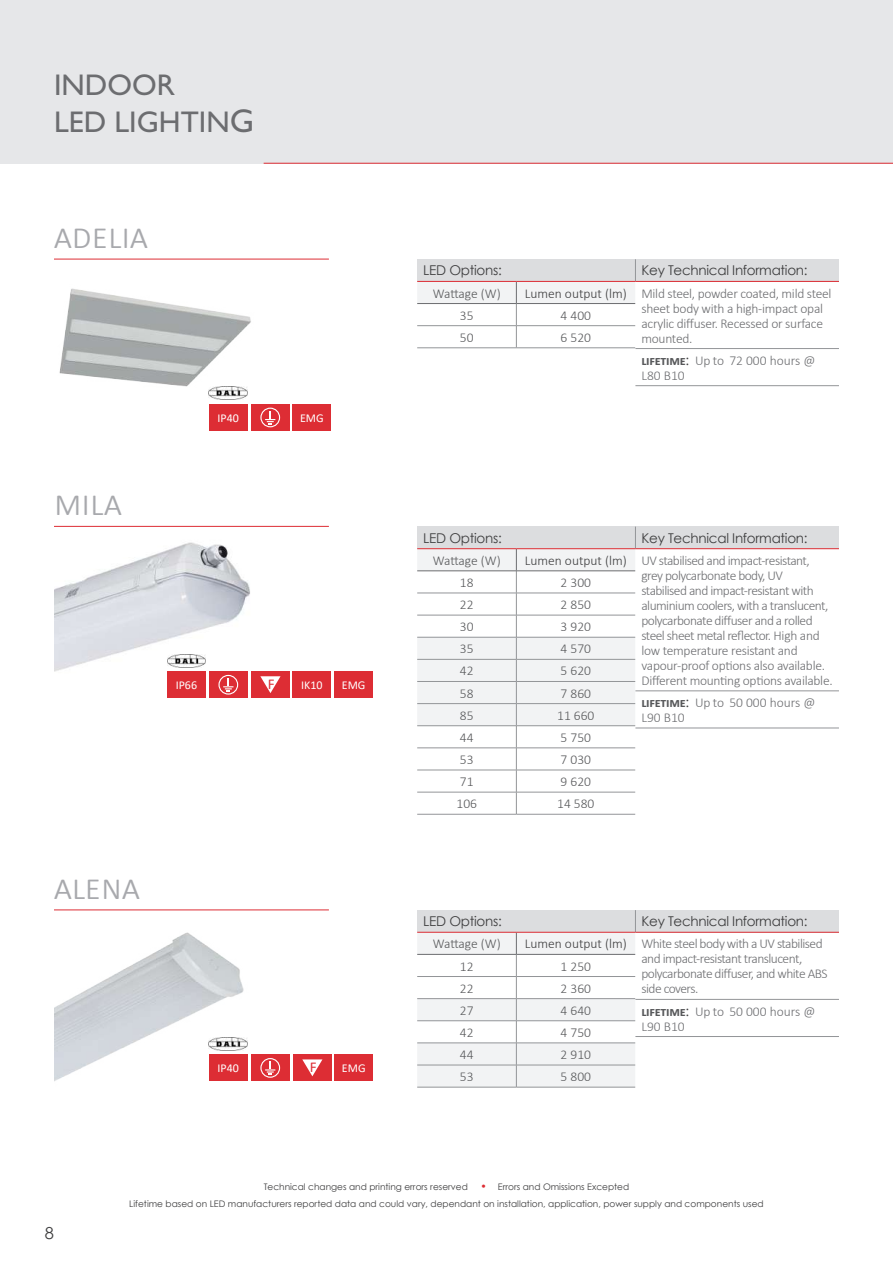
<style>
.page{position:relative;width:893px;height:1263px;background:#fff}
.page>*{position:absolute;margin:0;border:0;box-sizing:border-box;transform-origin:0 0}
.t1{font:300 37.5px "Calibri";color:#a8a9ad}
.t2{font:30px/37.5px "Gill Sans Std";color:#6c6d70}
.t3{font:16.5px "Century Gothic";color:#3e3e3f}
.t4{font:15px "Calibri";color:#dd2d34}
.t5{font:300 13.5px/15px "Calibri";letter-spacing:-.04em;color:#6c6d70}
.t6{font:300 13.5px "Calibri";color:#57585a}
.t7{font:13.5px "Century Gothic";letter-spacing:-.02em;color:#3e3e3f}
.t8{font:300 13.5px/15px "Calibri";letter-spacing:-.02em;color:#6c6d70}
.t9{font:300 13.5px/15px "Calibri";color:#6c6d70}
.t10{font:300 13.5px "Calibri";color:#3e3e3f}
.t11{font:12px "Calibri";color:#fff}
.t12{font:9px/16.5px "Century Gothic";color:#3e3e3f;text-align:center}
.s1{font-size:33px}
.s2{font-weight:700;color:#57585a}
.s3{font-family:"Century Gothic";font-weight:400;color:#3e3e3f}
.s4{font-size:10.5px;color:#dd2d34}
</style>
<div class="page">
<div style="left:0;top:0;width:893px;height:163px;background:#e6e7e9"></div>
<img style="left:54px;top:542px;width:196px;height:130px">
<div style="left:293px;top:1055px;width:38px;height:26px;background:#dd2d34"></div>
<svg style="left:302px;top:1059px;width:20px;height:17px"></svg>
<div style="left:251px;top:1055px;width:39px;height:26px;background:#dd2d34"></div>
<div style="left:260px;top:1058px;width:20px;height:20px;border:1px solid #fff;border-radius:50%"></div>
<svg style="left:265px;top:1061px;width:10px;height:14px"></svg>
<div style="left:334px;top:1055px;width:39px;height:26px;background:#dd2d34"></div>
<div style="left:209px;top:404px;width:39px;height:27px;background:#dd2d34"></div>
<div style="left:251px;top:404px;width:39px;height:27px;background:#dd2d34"></div>
<div style="left:260px;top:408px;width:20px;height:19px;border:1px solid #fff;border-radius:50%"></div>
<svg style="left:265px;top:411px;width:10px;height:13px"></svg>
<div style="left:292px;top:404px;width:39px;height:27px;background:#dd2d34"></div>
<img style="left:54px;top:932px;width:204px;height:149px">
<img style="left:59px;top:288px;width:192px;height:112px">
<hr style="left:417px;top:348px;width:99px;height:1px;background:#939598">
<hr style="left:516px;top:348px;width:119px;height:1px;background:#939598">
<div style="left:635px;top:259px;width:204px;height:22px;background:#dcdddf"></div>
<svg style="left:417px;top:259px;width:219px;height:89px"></svg>
<hr style="left:635px;top:348px;width:204px;height:1px;background:#939598">
<hr style="left:635px;top:385px;width:204px;height:1px;background:#939598">
<hr style="left:635px;top:281px;width:204px;height:1px;background:#dd2d34">
<hr style="left:417px;top:814px;width:99px;height:1px;background:#939598">
<hr style="left:516px;top:814px;width:119px;height:1px;background:#939598">
<div style="left:635px;top:527px;width:204px;height:22px;background:#dcdddf"></div>
<hr style="left:635px;top:691px;width:204px;height:1px;background:#939598">
<hr style="left:635px;top:728px;width:204px;height:1px;background:#939598">
<svg style="left:417px;top:527px;width:219px;height:287px"></svg>
<hr style="left:635px;top:548px;width:204px;height:1px;background:#dd2d34">
<hr style="left:417px;top:1087px;width:99px;height:1px;background:#939598">
<hr style="left:516px;top:1087px;width:119px;height:1px;background:#939598">
<div style="left:635px;top:910px;width:204px;height:22px;background:#dcdddf"></div>
<svg style="left:417px;top:910px;width:219px;height:177px"></svg>
<hr style="left:635px;top:999px;width:204px;height:1px;background:#939598">
<hr style="left:635px;top:1036px;width:204px;height:1px;background:#939598">
<hr style="left:635px;top:932px;width:204px;height:1px;background:#dd2d34">
<hr style="left:54px;top:526px;width:275px;height:1px;background:#dd2d34">
<hr style="left:54px;top:259px;width:275px;height:1px;background:#dd2d34">
<hr style="left:54px;top:910px;width:275px;height:1px;background:#dd2d34">
<hr style="left:264px;top:163px;width:629px;height:1px;background:#dd2d34">
<div style="left:167px;top:671px;width:39px;height:27px;background:#dd2d34"></div>
<div style="left:251px;top:671px;width:39px;height:27px;background:#dd2d34"></div>
<svg style="left:260px;top:676px;width:21px;height:17px"></svg>
<div style="left:209px;top:671px;width:39px;height:27px;background:#dd2d34"></div>
<div style="left:218px;top:675px;width:20px;height:20px;border:1px solid #fff;border-radius:50%"></div>
<svg style="left:223px;top:678px;width:10px;height:13px"></svg>
<div style="left:292px;top:671px;width:39px;height:27px;background:#dd2d34"></div>
<div style="left:334px;top:671px;width:39px;height:27px;background:#dd2d34"></div>
<img style="left:167px;top:654px;width:39px;height:13px">
<h2 class="t2" style="left:54px;top:66px;width:202px">INDOOR<br>LED LIGHTIN<span class="s1">G</span></h2>
<h1 class="t1" style="left:54px;top:212px;width:95px">ADELIA</h1>
<h1 class="t1" style="left:54px;top:480px;width:69px">MILA</h1>
<p class="t11" style="left:218px;top:409px;width:23px">IP40</p>
<p class="t11" style="left:300px;top:409px;width:25px">EMG</p>
<p class="t11" style="left:176px;top:677px;width:23px">IP66</p>
<p class="t4" style="left:268px;top:673px;width:8px">F</p>
<p class="t11" style="left:301px;top:677px;width:23px">IK10</p>
<p class="t11" style="left:342px;top:677px;width:25px">EMG</p>
<h1 class="t1" style="left:54px;top:863px;width:87px">ALENA</h1>
<p class="t11" style="left:218px;top:1060px;width:23px">IP40</p>
<p class="t4" style="left:310px;top:1056px;width:8px">F</p>
<p class="t11" style="left:342px;top:1060px;width:25px">EMG</p>
<p class="t7" style="left:423px;top:261px;width:80px">LED Options:</p>
<p class="t6" style="left:433px;top:285px;width:70px">Wattage (W)</p>
<p class="t10" style="left:525px;top:285px;width:103px">Lumen output (lm)</p>
<p class="t6" style="left:460px;top:307px;width:15px">35</p>
<p class="t6" style="left:561px;top:307px;width:32px">4 400</p>
<p class="t6" style="left:460px;top:329px;width:15px">50</p>
<p class="t6" style="left:561px;top:329px;width:32px">6 520</p>
<p class="t7" style="left:641px;top:261px;width:168px">Key Technical Information:</p>
<p class="t8" style="left:641px;top:285px;width:192px">Mild steel, powder coated, mild steel sheet body with a high-impact opal acrylic diffuser. Recessed or surface mounted.</p>
<p class="t9" style="left:641px;top:353px;width:175px"><span class="s2">Lifetime</span><span class="s3">:</span> Up to 72 000 hours @<br>L80 B10</p>
<p class="t7" style="left:423px;top:528px;width:80px">LED Options:</p>
<p class="t6" style="left:433px;top:552px;width:70px">Wattage (W)</p>
<p class="t10" style="left:525px;top:552px;width:103px">Lumen output (lm)</p>
<p class="t6" style="left:460px;top:574px;width:15px">18</p>
<p class="t6" style="left:561px;top:574px;width:32px">2 300</p>
<p class="t6" style="left:460px;top:596px;width:15px">22</p>
<p class="t6" style="left:561px;top:596px;width:32px">2 850</p>
<p class="t6" style="left:460px;top:618px;width:15px">30</p>
<p class="t6" style="left:561px;top:618px;width:32px">3 920</p>
<p class="t6" style="left:460px;top:640px;width:15px">35</p>
<p class="t6" style="left:561px;top:640px;width:32px">4 570</p>
<p class="t6" style="left:460px;top:663px;width:15px">42</p>
<p class="t6" style="left:561px;top:663px;width:32px">5 620</p>
<p class="t6" style="left:460px;top:685px;width:15px">58</p>
<p class="t6" style="left:561px;top:685px;width:32px">7 860</p>
<p class="t6" style="left:460px;top:707px;width:15px">85</p>
<p class="t6" style="left:557px;top:707px;width:39px">11 660</p>
<p class="t6" style="left:460px;top:729px;width:15px">44</p>
<p class="t6" style="left:561px;top:729px;width:32px">5 750</p>
<p class="t6" style="left:460px;top:751px;width:15px">53</p>
<p class="t6" style="left:561px;top:751px;width:32px">7 030</p>
<p class="t6" style="left:460px;top:773px;width:15px">71</p>
<p class="t6" style="left:561px;top:773px;width:32px">9 620</p>
<p class="t6" style="left:456px;top:795px;width:22px">106</p>
<p class="t6" style="left:557px;top:795px;width:39px">14 580</p>
<p class="t7" style="left:641px;top:528px;width:168px">Key Technical Information:</p>
<p class="t5" style="left:641px;top:553px;width:193px">UV stabilised and impact-resistant, grey polycarbonate body, UV<br>stabilised and impact-resistant with aluminium coolers, with a translucent, polycarbonate diffuser and a rolled steel sheet metal reflector. High and low temperature resistant and vapour-proof options also available.<br>Different mounting options available.</p>
<p class="t9" style="left:641px;top:695px;width:175px"><span class="s2">Lifetime</span><span class="s3">:</span> Up to 50 000 hours @<br>L90 B10</p>
<p class="t7" style="left:423px;top:912px;width:80px">LED Options:</p>
<p class="t6" style="left:433px;top:935px;width:70px">Wattage (W)</p>
<p class="t10" style="left:525px;top:935px;width:103px">Lumen output (lm)</p>
<p class="t6" style="left:460px;top:958px;width:15px">12</p>
<p class="t6" style="left:561px;top:958px;width:32px">1 250</p>
<p class="t6" style="left:460px;top:980px;width:15px">22</p>
<p class="t6" style="left:561px;top:980px;width:32px">2 360</p>
<p class="t6" style="left:460px;top:1002px;width:15px">27</p>
<p class="t6" style="left:561px;top:1002px;width:32px">4 640</p>
<p class="t6" style="left:460px;top:1024px;width:15px">42</p>
<p class="t6" style="left:561px;top:1024px;width:32px">4 750</p>
<p class="t6" style="left:460px;top:1046px;width:15px">44</p>
<p class="t6" style="left:561px;top:1046px;width:32px">2 910</p>
<p class="t6" style="left:460px;top:1068px;width:15px">53</p>
<p class="t6" style="left:561px;top:1068px;width:32px">5 800</p>
<p class="t7" style="left:641px;top:912px;width:168px">Key Technical Information:</p>
<p class="t5" style="left:641px;top:936px;width:188px">White steel body with a UV stabilised and impact-resistant translucent, polycarbonate diffuser, and white ABS side covers.</p>
<p class="t9" style="left:641px;top:1003px;width:175px"><span class="s2">Lifetime</span><span class="s3">:</span> Up to 50 000 hours @<br>L90 B10</p>
<p class="t3" style="left:45px;top:1221px;width:11px">8</p>
<p class="t12" style="left:129px;top:1178px;width:636px">Technical changes and printing errors reserved <span class="s4">•</span> Errors and Omissions Excepted<br>Lifetime based on LED manufacturers reported data and could vary, dependant on installation, application, power supply and components used</p>
</div>
